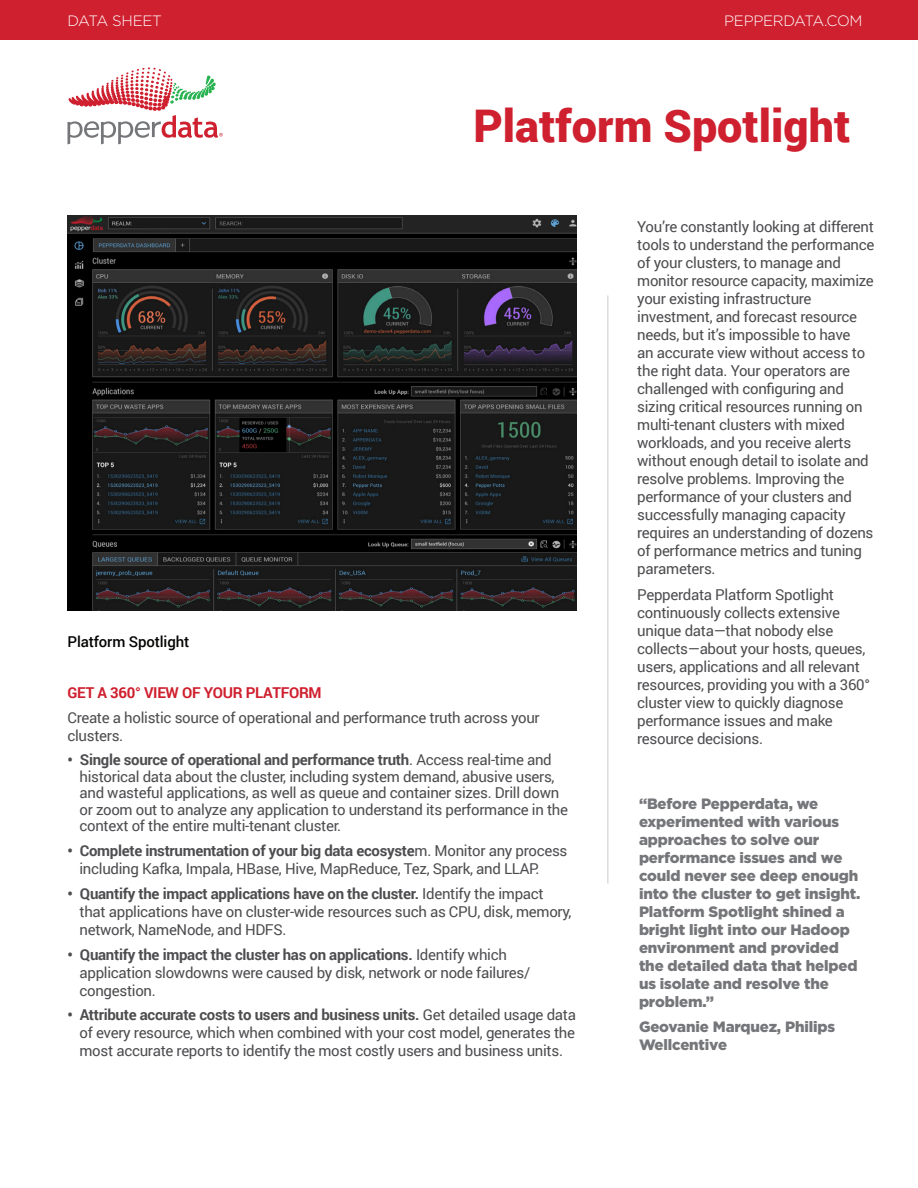
<style>
.page{position:relative;width:918px;height:1188px;background:#fff}
.page>*{position:absolute;margin:0;border:0;box-sizing:border-box;transform-origin:0 0}
.F_Header{font:900 45px "Roboto";color:#cf202f}
.Body{font:15px/18px "Roboto";letter-spacing:-.02em;color:#4d4d50}
.t1{font:900 15px/18px "Gotham";letter-spacing:-.01em;color:#757679}
.Subhead_Main{font:700 15px "Roboto";letter-spacing:-.02em;color:#cf202f}
.t2{font:300 15px "Gotham";letter-spacing:-.02em;color:#fff}
.t3{font:500 15px "Roboto";letter-spacing:-.01em;color:#040503}
.s1{font-weight:700}
</style>
<div class="page">
<div style="left:0;top:0;width:918px;height:40px;background:#cf202f"></div>
<hr style="left:608px;top:296px;width:1px;height:588px;background:#cbc9ca">
<img style="left:68px;top:216px;width:508px;height:394px">
<svg style="left:67px;top:68px;width:156px;height:76px"></svg>
<p class="t2" style="left:68px;top:11px;width:96px">DATA SHEET</p>
<p class="t2" style="left:724px;top:11px;width:140px">PEPPERDATA.COM</p>
<p class="F_Header" style="left:473px;top:94px;width:379px">Platform Spotlight</p>
<p class="t3" style="left:68px;top:631px;width:123px">Platform Spotlight</p>
<p class="Subhead_Main" style="left:68px;top:682px;width:256px">GET A 360° VIEW OF YOUR PLATFORM</p>
<p class="Body" style="left:68px;top:708px;width:474px">Create a holistic source of operational and performance truth across your clusters.</p>
<p class="Body" style="left:80px;top:751px;width:490px;line-height:16.5px;text-indent:-12px"><span class="s1">• Single source of operational and performance truth</span>. Access real-time and historical data about the cluster, including system demand, abusive users, and wasteful applications, as well as queue and container sizes. Drill down or zoom out to analyze any application to understand its performance in the context of the entire multi-tenant cluster.</p>
<p class="Body" style="left:80px;top:841px;width:489px;text-indent:-12px"><span class="s1">• Complete instrumentation of your big data ecosyste</span>m. Monitor any process including Kafka, Impala, HBase, Hive, MapReduce, Tez, Spark, and LLAP.</p>
<p class="Body" style="left:80px;top:884px;width:494px;text-indent:-12px"><span class="s1">• Quantify the impact applications have on the cluster.</span> Identify the impact that applications have on cluster-wide resources such as CPU, disk, memory, network, NameNode, and HDFS.</p>
<p class="Body" style="left:80px;top:945px;width:452px;text-indent:-12px"><span class="s1">• Quantify the impact the cluster has on applications.</span> Identify which application slowdowns were caused by disk, network or node failures/ congestion.</p>
<p class="Body" style="left:80px;top:1005px;width:498px;text-align:justify;text-indent:-12px"><span class="s1">• Attribute accurate costs to users and business units.</span> Get detailed usage data of every resource, which when combined with your cost model, generates the most accurate reports to identify the most costly users and business units.</p>
<p class="Body" style="left:637px;top:217px;width:239px">You’re constantly looking at different tools to understand the performance of your clusters, to manage and monitor resource capacity, maximize your existing infrastructure investment, and forecast resource needs, but it’s impossible to have<br>an accurate view without access to the right data. Your operators are challenged with configuring and sizing critical resources running on multi-tenant clusters with mixed workloads, and you receive alerts without enough detail to isolate and resolve problems. Improving the performance of your clusters and successfully managing capacity requires an understanding of dozens of performance metrics and tuning parameters.</p>
<p class="Body" style="left:637px;top:585px;width:234px">Pepperdata Platform Spotlight continuously collects extensive unique data—that nobody else collects—about your hosts, queues, users, applications and all relevant resources, providing you with a 360° cluster view to quickly diagnose performance issues and make resource decisions.</p>
<p class="t1" style="left:639px;top:794px;width:223px">“Before Pepperdata, we experimented with various approaches to solve our performance issues and we could never see deep enough into the cluster to get insight.<br>Platform Spotlight shined a bright light into our Hadoop environment and provided the detailed data that helped us isolate and resolve the problem.”</p>
<p class="t1" style="left:639px;top:1018px;width:198px">Geovanie Marquez, Philips<br>Wellcentive</p>
</div>
